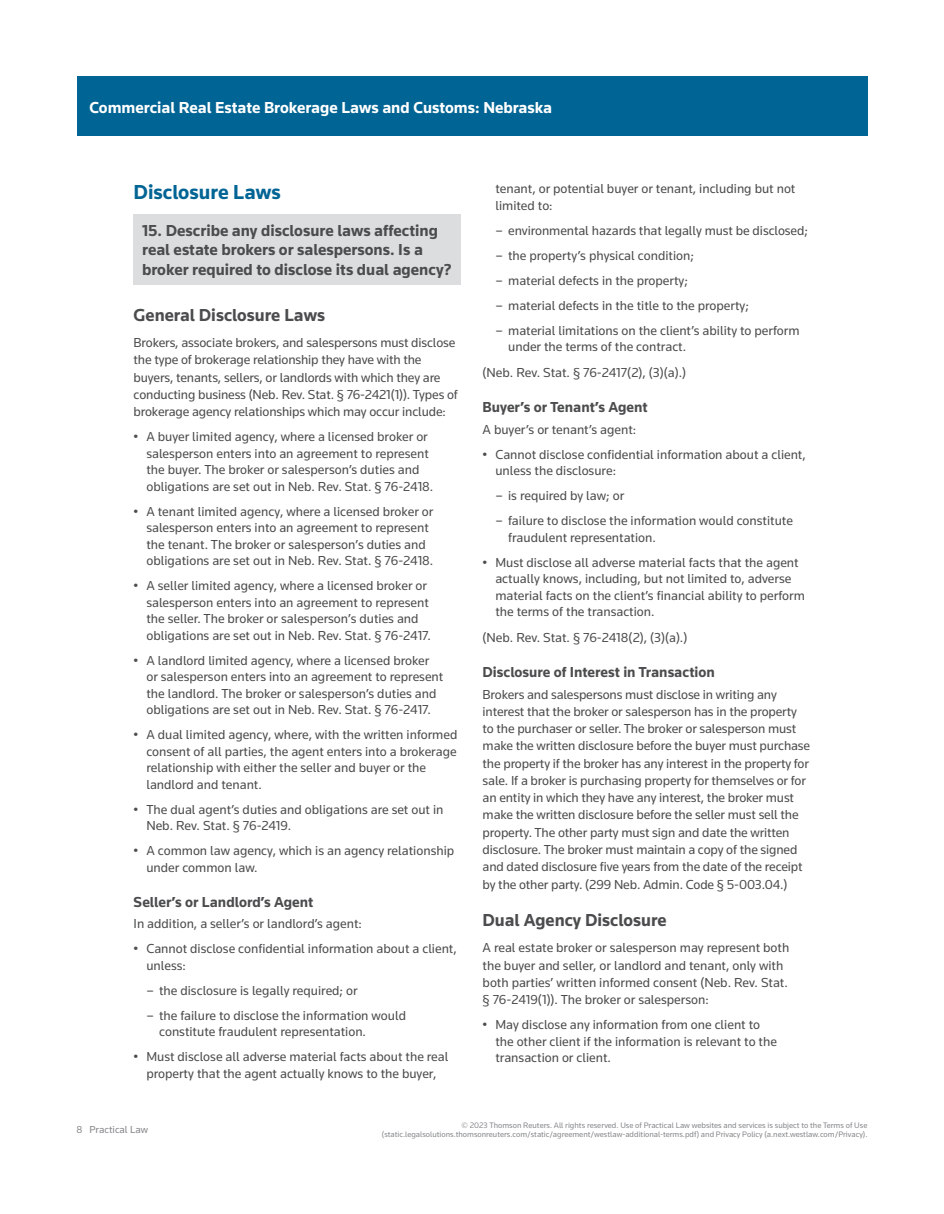
<style>
.page{position:relative;width:944px;height:1214px;background:#fff}
.page>*{position:absolute;margin:0;border:0;box-sizing:border-box;transform-origin:0 0}
.t1{font:700 21px "Knowledge";color:#006494}
.t2{font:700 18px "Knowledge";color:#4b4c4d}
.t3{font:700 16.5px/19.5px "Knowledge";color:#4b4c4d}
.t4{font:700 16.5px "Knowledge";color:#fff}
.t5{font:700 15px "Knowledge";color:#4b4c4d}
.t6{font:13.5px/16.5px "Knowledge";color:#4b4c4d}
.t7{font:10.5px "Knowledge";color:#86888b}
.t8{font:8.25px/9.8px "Knowledge";color:#86888b;text-align:right}
</style>
<div class="page">
<div style="left:77px;top:77px;width:790px;height:59px;background:#006494"></div>
<div style="left:134px;top:214px;width:327px;height:71px;background:#dcdddf"></div>
<p class="t4" style="left:89px;top:97px;width:464px">Commercial Real Estate Brokerage Laws and Customs: Nebraska</p>
<h1 class="t1" style="left:134px;top:179px;width:149px">Disclosure Laws</h1>
<p class="t3" style="left:142px;top:220px;width:311px">15. Describe any disclosure laws affecting real estate brokers or salespersons. Is a broker required to disclose its dual agency?</p>
<h2 class="t2" style="left:134px;top:304px;width:193px">General Disclosure Laws</h2>
<p class="t6" style="left:134px;top:334px;width:326px;line-height:17.2px">Brokers, associate brokers, and salespersons must disclose the type of brokerage relationship they have with the buyers, tenants, sellers, or landlords with which they are conducting business (Neb. Rev. Stat. § 76-2421(1)). Types of brokerage agency relationships which may occur include:</p>
<p class="t6" style="left:146px;top:428px;width:288px;text-indent:-13px">• A buyer limited agency, where a licensed broker or salesperson enters into an agreement to represent the buyer. The broker or salesperson’s duties and obligations are set out in Neb. Rev. Stat. § 76-2418.</p>
<p class="t6" style="left:146px;top:502px;width:288px;text-indent:-13px">• A tenant limited agency, where a licensed broker or salesperson enters into an agreement to represent the tenant. The broker or salesperson’s duties and obligations are set out in Neb. Rev. Stat. § 76-2418.</p>
<p class="t6" style="left:146px;top:577px;width:286px;text-indent:-13px">• A seller limited agency, where a licensed broker or salesperson enters into an agreement to represent the seller. The broker or salesperson’s duties and obligations are set out in Neb. Rev. Stat. § 76-2417.</p>
<p class="t6" style="left:146px;top:651px;width:298px;text-indent:-13px">• A landlord limited agency, where a licensed broker or salesperson enters into an agreement to represent the landlord. The broker or salesperson’s duties and obligations are set out in Neb. Rev. Stat. § 76-2417.</p>
<p class="t6" style="left:146px;top:726px;width:312px;text-indent:-13px">• A dual limited agency, where, with the written informed consent of all parties, the agent enters into a brokerage relationship with either the seller and buyer or the landlord and tenant.</p>
<p class="t6" style="left:146px;top:800px;width:298px;text-indent:-13px">• The dual agent’s duties and obligations are set out in<br>Neb. Rev. Stat. § 76-2419.</p>
<p class="t6" style="left:146px;top:842px;width:309px;text-indent:-13px">• A common law agency, which is an agency relationship under common law.</p>
<p class="t5" style="left:134px;top:892px;width:181px">Seller’s or Landlord’s Agent</p>
<p class="t6" style="left:134px;top:915px;width:230px">In addition, a seller’s or landlord’s agent:</p>
<p class="t6" style="left:146px;top:940px;width:312px;text-indent:-13px">• Cannot disclose confidential information about a client, unless:</p>
<p class="t6" style="left:146px;top:981px;width:213px">– the disclosure is legally required; or</p>
<p class="t6" style="left:159px;top:1006px;width:248px;text-indent:-13px">– the failure to disclose the information would constitute fraudulent representation.</p>
<p class="t6" style="left:134px;top:1048px;width:316px;text-align:center">• Must disclose all adverse material facts about the real property that the agent actually knows to the buyer,</p>
<p class="t6" style="left:495px;top:180px;width:301px">tenant, or potential buyer or tenant, including but not limited to:</p>
<p class="t6" style="left:495px;top:222px;width:314px">– environmental hazards that legally must be disclosed;</p>
<p class="t6" style="left:495px;top:247px;width:200px">– the property’s physical condition;</p>
<p class="t6" style="left:495px;top:272px;width:194px">– material defects in the property;</p>
<p class="t6" style="left:495px;top:297px;width:255px">– material defects in the title to the property;</p>
<p class="t6" style="left:508px;top:322px;width:293px;text-indent:-13px">– material limitations on the client’s ability to perform under the terms of the contract.</p>
<p class="t6" style="left:482px;top:364px;width:205px">(Neb. Rev. Stat. § 76-2417(2), (3)(a).)</p>
<p class="t5" style="left:482px;top:398px;width:167px">Buyer’s or Tenant’s Agent</p>
<p class="t6" style="left:482px;top:421px;width:155px">A buyer’s or tenant’s agent:</p>
<p class="t6" style="left:495px;top:446px;width:312px;text-indent:-13px">• Cannot disclose confidential information about a client, unless the disclosure:</p>
<p class="t6" style="left:495px;top:487px;width:130px">– is required by law; or</p>
<p class="t6" style="left:508px;top:512px;width:286px;text-indent:-13px">– failure to disclose the information would constitute fraudulent representation.</p>
<p class="t6" style="left:495px;top:554px;width:311px;text-indent:-13px">• Must disclose all adverse material facts that the agent actually knows, including, but not limited to, adverse material facts on the client’s financial ability to perform the terms of the transaction.</p>
<p class="t6" style="left:482px;top:629px;width:206px">(Neb. Rev. Stat. § 76-2418(2), (3)(a).)</p>
<p class="t5" style="left:482px;top:663px;width:234px">Disclosure of Interest in Transaction</p>
<p class="t6" style="left:482px;top:685px;width:329px;line-height:17.2px">Brokers and salespersons must disclose in writing any interest that the broker or salesperson has in the property to the purchaser or seller. The broker or salesperson must make the written disclosure before the buyer must purchase the property if the broker has any interest in the property for sale. If a broker is purchasing property for themselves or for an entity in which they have any interest, the broker must make the written disclosure before the seller must sell the property. The other party must sign and date the written disclosure. The broker must maintain a copy of the signed and dated disclosure five years from the date of the receipt by the other party. (299 Neb. Admin. Code § 5-003.04.)</p>
<h2 class="t2" style="left:482px;top:909px;width:185px">Dual Agency Disclosure</h2>
<p class="t6" style="left:482px;top:939px;width:308px;line-height:17.2px">A real estate broker or salesperson may represent both the buyer and seller, or landlord and tenant, only with both parties’ written informed consent (Neb. Rev. Stat. § 76-2419(1)). The broker or salesperson:</p>
<p class="t6" style="left:495px;top:1016px;width:283px;text-indent:-13px">• May disclose any information from one client to the other client if the information is relevant to the transaction or client.</p>
<p class="t7" style="left:77px;top:1123px;width:73px">8 Practical Law</p>
<p class="t8" style="left:382px;top:1119px;width:487px">© 2023 Thomson Reuters. All rights reserved. Use of Practical Law websites and services is subject to the Terms of Use (static.legalsolutions.thomsonreuters.com/static/agreement/westlaw-additional-terms.pdf) and Privacy Policy (a.next.westlaw.com/Privacy).</p>
</div>
